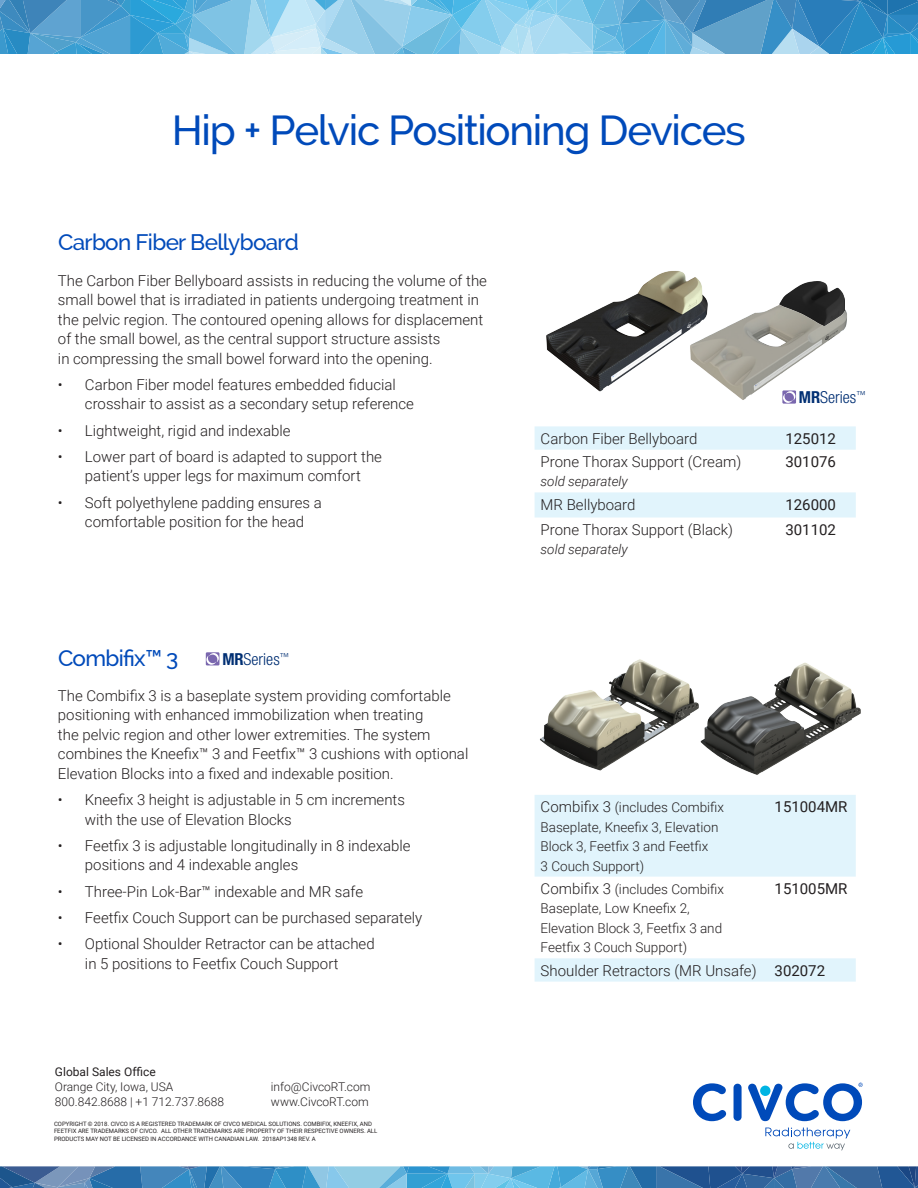
<style>
.page{position:relative;width:918px;height:1188px;background:#fff}
.page>*{position:absolute;margin:0;border:0;box-sizing:border-box;transform-origin:0 0}
.t1{font:500 42px "Raleway";letter-spacing:-.03em;color:#004aba}
.t2{font:500 22.5px "Raleway";letter-spacing:-.03em;color:#004aba}
.t3{font:300 condensed 16.5px "Helvetica Neue";color:#002f73}
.t4{font:300 15px/19.5px "Roboto";color:#231f20}
.t5{font:15px "Roboto";color:#231f20}
.t6{font:300 13.5px/19.5px "Roboto";color:#231f20}
.t7{font:italic 300 13.5px "Roboto";color:#231f20}
.t8{font:300 12px "Roboto";color:#231f20}
.t9{font:12px "Roboto";color:#231f20}
.t10{font:6px/7.5px "Roboto";color:#231f20}
.s1{font-weight:700}
.s2{font-size:15px}
</style>
<div class="page">
<svg style="left:0;top:1166px;width:918px;height:22px;background:#4b8cbd"></svg>
<svg style="left:0;top:0;width:918px;height:54px;background:#69b2da"></svg>
<svg style="left:693px;top:1083px;width:33px;height:38px"></svg>
<div style="left:734px;top:1084px;width:8px;height:37px;background:#004aba;border-radius:4px"></div>
<svg style="left:765px;top:1128px;width:85px;height:22px"></svg>
<svg style="left:748px;top:1083px;width:115px;height:38px"></svg>
<img style="left:540px;top:659px;width:145px;height:112px">
<img style="left:685px;top:662px;width:176px;height:113px">
<svg style="left:535px;top:426px;width:321px;height:92px"></svg>
<svg style="left:535px;top:795px;width:321px;height:187px;fill:#e1f4fc"></svg>
<img style="left:714px;top:296px;width:133px;height:104px">
<img style="left:546px;top:270px;width:168px;height:122px">
<svg style="left:782px;top:390px;width:14px;height:14px"></svg>
<svg style="left:206px;top:652px;width:13px;height:13px"></svg>
<img style="left:779px;top:282px;width:65px;height:43px">
<p class="t1" style="left:172px;top:106px;width:576px">Hip + Pelvic Positioning Devices</p>
<p class="t2" style="left:58px;top:229px;width:242px">Carbon Fiber Bellyboard</p>
<p class="t4" style="left:58px;top:270px;width:431px">The Carbon Fiber Bellyboard assists in reducing the volume of the small bowel that is irradiated in patients undergoing treatment in the pelvic region. The contoured opening allows for displacement of the small bowel, as the central support structure assists<br>in compressing the small bowel forward into the opening.</p>
<p class="t4" style="left:85px;top:374px;width:330px;text-indent:-27px">• Carbon Fiber model features embedded fiducial crosshair to assist as a secondary setup reference</p>
<p class="t4" style="left:58px;top:420px;width:234px">• Lightweight, rigid and indexable</p>
<p class="t4" style="left:58px;top:446px;width:326px;text-align:center">• Lower part of board is adapted to support the patient’s upper legs for maximum comfort</p>
<p class="t4" style="left:85px;top:492px;width:238px;text-indent:-27px">• Soft polyethylene padding ensures a comfortable position for the head</p>
<p class="t2" style="left:58px;top:645px;width:122px">Combifix™ 3</p>
<p class="t3" style="left:222px;top:650px;width:68px"><span class="s1">MR</span>Series<sup>™</sup></p>
<p class="t4" style="left:58px;top:685px;width:412px">The Combifix 3 is a baseplate system providing comfortable positioning with enhanced immobilization when treating<br>the pelvic region and other lower extremities. The system combines the Kneefix™ 3 and Feetfix™ 3 cushions with optional Elevation Blocks into a fixed and indexable position.</p>
<p class="t4" style="left:85px;top:790px;width:322px;text-indent:-27px">• Kneefix 3 height is adjustable in 5 cm increments with the use of Elevation Blocks</p>
<p class="t4" style="left:85px;top:835px;width:327px;text-indent:-27px">• Feetfix 3 is adjustable longitudinally in 8 indexable positions and 4 indexable angles</p>
<p class="t4" style="left:58px;top:881px;width:307px">• Three-Pin Lok-Bar™ indexable and MR safe</p>
<p class="t4" style="left:58px;top:907px;width:366px">• Feetfix Couch Support can be purchased separately</p>
<p class="t4" style="left:85px;top:934px;width:291px;text-indent:-27px">• Optional Shoulder Retractor can be attached in 5 positions to Feetfix Couch Support</p>
<p class="t9" style="left:55px;top:1063px;width:102px">Global Sales Office</p>
<p class="t8" style="left:55px;top:1078px;width:120px">Orange City, Iowa, USA</p>
<p class="t8" style="left:271px;top:1078px;width:101px">info@CivcoRT.com</p>
<p class="t8" style="left:55px;top:1093px;width:171px">800.842.8688 | +1 712.737.8688</p>
<p class="t8" style="left:271px;top:1093px;width:99px">www.CivcoRT.com</p>
<p class="t10" style="left:54px;top:1119px;width:325px">COPYRIGHT © 2018. CIVCO IS A REGISTERED TRADEMARK OF CIVCO MEDICAL SOLUTIONS. COMBIFIX, KNEEFIX, AND<br>FEETFIX ARE TRADEMARKS OF CIVCO. ALL OTHER TRADEMARKS ARE PROPERTY OF THEIR RESPECTIVE OWNERS. ALL<br>PRODUCTS MAY NOT BE LICENSED IN ACCORDANCE WITH CANADIAN LAW. 2018AP1348 REV. A</p>
<p class="t3" style="left:799px;top:388px;width:68px"><span class="s1">MR</span>Series<sup>™</sup></p>
<p class="t4" style="left:541px;top:428px;width:158px">Carbon Fiber Bellyboard</p>
<p class="t5" style="left:785px;top:428px;width:52px">125012</p>
<p class="t4" style="left:541px;top:451px;width:202px">Prone Thorax Support (Cream)</p>
<p class="t7" style="left:541px;top:472px;width:89px">sold separately</p>
<p class="t5" style="left:785px;top:451px;width:52px">301076</p>
<p class="t4" style="left:541px;top:494px;width:96px">MR Bellyboard</p>
<p class="t5" style="left:785px;top:494px;width:52px">126000</p>
<p class="t4" style="left:541px;top:519px;width:194px">Prone Thorax Support (Black)</p>
<p class="t7" style="left:541px;top:540px;width:89px">sold separately</p>
<p class="t5" style="left:785px;top:519px;width:52px">301102</p>
<p class="t6" style="left:541px;top:797px;width:185px"><span class="s2">Combifix 3</span> (includes Combifix<br>Baseplate, Kneefix 3, Elevation<br>Block 3, Feetfix 3 and Feetfix<br>3 Couch Support)</p>
<p class="t5" style="left:775px;top:796px;width:74px">151004MR</p>
<p class="t6" style="left:541px;top:879px;width:185px"><span class="s2">Combifix 3</span> (includes Combifix<br>Baseplate, Low Kneefix 2,<br>Elevation Block 3, Feetfix 3 and<br>Feetfix 3 Couch Support)</p>
<p class="t5" style="left:775px;top:878px;width:74px">151005MR</p>
<p class="t4" style="left:541px;top:960px;width:217px">Shoulder Retractors (MR Unsafe)</p>
<p class="t5" style="left:775px;top:960px;width:52px">302072</p>
</div>
